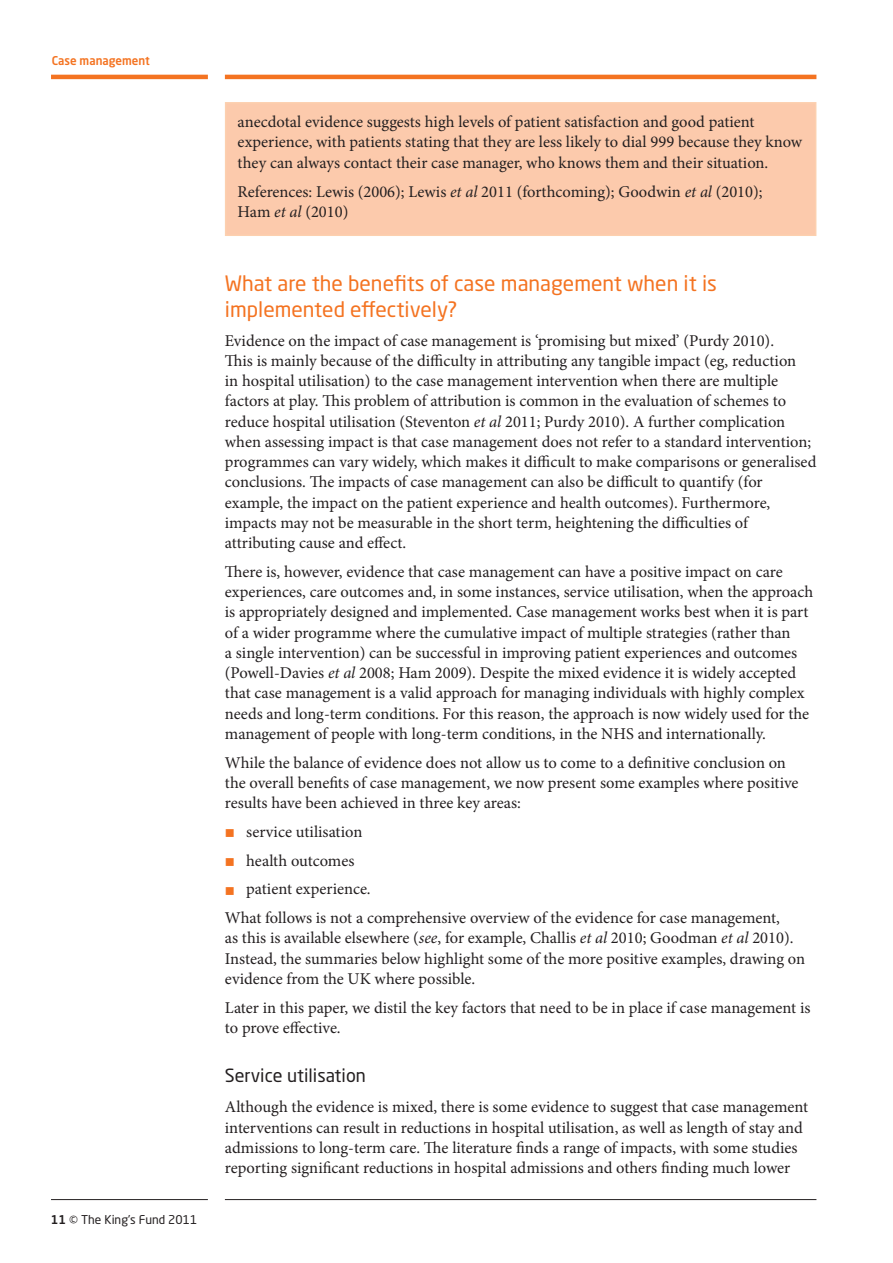
<style>
.page{position:relative;width:893px;height:1263px;background:#fff}
.page>*{position:absolute;margin:0;border:0;box-sizing:border-box;transform-origin:0 0}
.t1{font:21px/25.5px "Neo Sans Std";color:#f47321}
.t2{font:18px "Neo Sans Std";color:#231f20}
.t3{font:16.5px/20.2px "Minion Pro";color:#231f20}
.t4{font:12px "Neo Sans Std";color:#231f20}
.t5{font:500 12px "Neo Sans Std";color:#f47321;scale:.96 1}
.s1{font-weight:500}
.s2{font-style:italic}
.s3{color:#f47321}
</style>
<div class="page">
<hr style="left:51px;top:1199px;width:157px;height:1px;background:#231f20">
<hr style="left:225px;top:1199px;width:591px;height:1px;background:#231f20">
<hr style="left:51px;top:75px;width:157px;height:4px;background:#f47321">
<hr style="left:225px;top:75px;width:591px;height:4px;background:#f47321">
<div style="left:225px;top:102px;width:591px;height:134px;background:#fccaac"></div>
<p class="t5" style="left:52px;top:53px;width:104px">Case management</p>
<p class="t4" style="left:51px;top:1212px;width:148px"><span class="s1">11</span> © The King’s Fund 2011</p>
<p class="t3" style="left:238px;top:112px;width:566px">anecdotal evidence suggests high levels of patient satisfaction and good patient experience, with patients stating that they are less likely to dial 999 because they know they can always contact their case manager, who knows them and their situation.</p>
<p class="t3" style="left:238px;top:181px;width:526px">References: Lewis (2006); Lewis <span class="s2">et al</span> 2011 (forthcoming); Goodwin <span class="s2">et al</span> (2010);<br>Ham <span class="s2">et al</span> (2010)</p>
<p class="t1" style="left:225px;top:270px;width:494px">What are the benefits of case management when it is implemented effectively?</p>
<p class="t3" style="left:225px;top:330px;width:593px">Evidence on the impact of case management is ‘promising but mixed’ (Purdy 2010).<br>This is mainly because of the difficulty in attributing any tangible impact (eg, reduction<br>in hospital utilisation) to the case management intervention when there are multiple factors at play. This problem of attribution is common in the evaluation of schemes to reduce hospital utilisation (Steventon <span class="s2">et al</span> 2011; Purdy 2010). A further complication when assessing impact is that case management does not refer to a standard intervention; programmes can vary widely, which makes it difficult to make comparisons or generalised conclusions. The impacts of case management can also be difficult to quantify (for example, the impact on the patient experience and health outcomes). Furthermore, impacts may not be measurable in the short term, heightening the difficulties of attributing cause and effect.</p>
<p class="t3" style="left:225px;top:561px;width:590px">There is, however, evidence that case management can have a positive impact on care experiences, care outcomes and, in some instances, service utilisation, when the approach is appropriately designed and implemented. Case management works best when it is part of a wider programme where the cumulative impact of multiple strategies (rather than<br>a single intervention) can be successful in improving patient experiences and outcomes (Powell-Davies <span class="s2">et al</span> 2008; Ham 2009). Despite the mixed evidence it is widely accepted that case management is a valid approach for managing individuals with highly complex needs and long-term conditions. For this reason, the approach is now widely used for the management of people with long-term conditions, in the NHS and internationally.</p>
<p class="t3" style="left:225px;top:752px;width:575px">While the balance of evidence does not allow us to come to a definitive conclusion on the overall benefits of case management, we now present some examples where positive results have been achieved in three key areas:</p>
<p class="t3" style="left:225px;top:821px;width:139px"><span class="s3">■</span> service utilisation</p>
<p class="t3" style="left:225px;top:850px;width:131px"><span class="s3">■</span> health outcomes</p>
<p class="t3" style="left:225px;top:875px;width:557px;line-height:28.8px"><span class="s3">■</span> patient experience.<br>What follows is not a comprehensive overview of the evidence for case management,</p>
<p class="t3" style="left:225px;top:928px;width:582px">as this is available elsewhere (<span class="s2">see</span>, for example, Challis <span class="s2">et al</span> 2010; Goodman <span class="s2">et al</span> 2010).<br>Instead, the summaries below highlight some of the more positive examples, drawing on evidence from the UK where possible.</p>
<p class="t3" style="left:225px;top:997px;width:587px">Later in this paper, we distil the key factors that need to be in place if case management is to prove effective.</p>
<p class="t2" style="left:225px;top:1064px;width:142px">Service utilisation</p>
<p class="t3" style="left:225px;top:1097px;width:585px">Although the evidence is mixed, there is some evidence to suggest that case management interventions can result in reductions in hospital utilisation, as well as length of stay and admissions to long-term care. The literature finds a range of impacts, with some studies reporting significant reductions in hospital admissions and others finding much lower</p>
</div>
